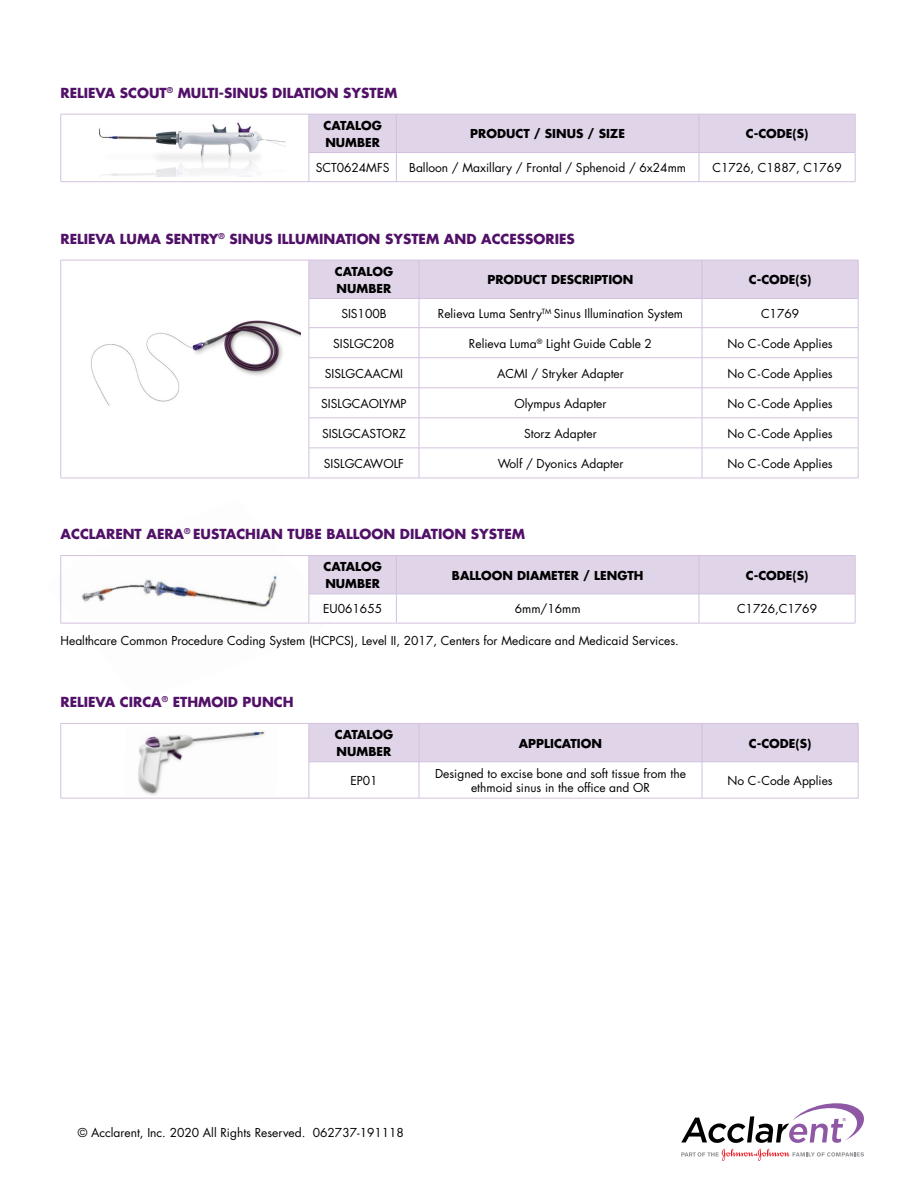
<style>
.page{position:relative;width:918px;height:1188px;background:#fff}
.page>*{position:absolute;margin:0;border:0;box-sizing:border-box;transform-origin:0 0}
.t1{font:700 13.5px "Futura Std";color:#521168}
.t2{font:12px/14.4px "Futura Std";color:#000;text-align:center}
.t3{font:700 12px/16.5px "Futura Std";color:#000}
.t4{font:800 3.9px "Futura Std";color:#8e58a4}
</style>
<div class="page">
<svg style="left:681px;top:1149px;width:183px;height:12px"></svg>
<svg style="left:681px;top:1103px;width:183px;height:40px"></svg>
<hr style="left:61px;top:478px;width:248px;height:1px;background:#d3c2df">
<hr style="left:61px;top:260px;width:248px;height:1px;background:#d3c2df">
<hr style="left:61px;top:260px;width:1px;height:39px;background:#d3c2df">
<svg style="left:61px;top:299px;width:1px;height:29px"></svg>
<svg style="left:309px;top:260px;width:550px;height:67px"></svg>
<hr style="left:61px;top:328px;width:1px;height:30px;background:#d3c2df">
<hr style="left:309px;top:327px;width:110px;height:1px;background:#d3c2df">
<hr style="left:309px;top:328px;width:1px;height:30px;background:#d3c2df">
<hr style="left:419px;top:327px;width:283px;height:1px;background:#d3c2df">
<hr style="left:419px;top:328px;width:1px;height:30px;background:#d3c2df">
<hr style="left:702px;top:327px;width:156px;height:1px;background:#d3c2df">
<hr style="left:702px;top:328px;width:1px;height:30px;background:#d3c2df">
<hr style="left:858px;top:328px;width:1px;height:30px;background:#d3c2df">
<hr style="left:61px;top:358px;width:1px;height:30px;background:#d3c2df">
<hr style="left:309px;top:357px;width:110px;height:1px;background:#d3c2df">
<hr style="left:309px;top:358px;width:1px;height:30px;background:#d3c2df">
<hr style="left:419px;top:357px;width:283px;height:1px;background:#d3c2df">
<hr style="left:419px;top:358px;width:1px;height:30px;background:#d3c2df">
<hr style="left:702px;top:357px;width:156px;height:1px;background:#d3c2df">
<hr style="left:702px;top:358px;width:1px;height:30px;background:#d3c2df">
<hr style="left:858px;top:358px;width:1px;height:30px;background:#d3c2df">
<hr style="left:61px;top:388px;width:1px;height:30px;background:#d3c2df">
<hr style="left:309px;top:388px;width:110px;height:1px;background:#d3c2df">
<hr style="left:309px;top:388px;width:1px;height:30px;background:#d3c2df">
<hr style="left:419px;top:388px;width:283px;height:1px;background:#d3c2df">
<hr style="left:419px;top:388px;width:1px;height:30px;background:#d3c2df">
<hr style="left:702px;top:388px;width:156px;height:1px;background:#d3c2df">
<hr style="left:702px;top:388px;width:1px;height:30px;background:#d3c2df">
<hr style="left:858px;top:388px;width:1px;height:30px;background:#d3c2df">
<hr style="left:61px;top:418px;width:1px;height:30px;background:#d3c2df">
<hr style="left:309px;top:418px;width:110px;height:1px;background:#d3c2df">
<hr style="left:309px;top:418px;width:1px;height:30px;background:#d3c2df">
<hr style="left:419px;top:418px;width:283px;height:1px;background:#d3c2df">
<hr style="left:419px;top:418px;width:1px;height:30px;background:#d3c2df">
<hr style="left:702px;top:418px;width:156px;height:1px;background:#d3c2df">
<hr style="left:702px;top:418px;width:1px;height:30px;background:#d3c2df">
<hr style="left:858px;top:418px;width:1px;height:30px;background:#d3c2df">
<hr style="left:61px;top:448px;width:1px;height:30px;background:#d3c2df">
<hr style="left:309px;top:448px;width:110px;height:1px;background:#d3c2df">
<hr style="left:309px;top:448px;width:1px;height:30px;background:#d3c2df">
<hr style="left:419px;top:448px;width:283px;height:1px;background:#d3c2df">
<hr style="left:419px;top:448px;width:1px;height:30px;background:#d3c2df">
<hr style="left:702px;top:448px;width:156px;height:1px;background:#d3c2df">
<hr style="left:702px;top:448px;width:1px;height:30px;background:#d3c2df">
<hr style="left:858px;top:448px;width:1px;height:30px;background:#d3c2df">
<hr style="left:309px;top:478px;width:110px;height:1px;background:#d3c2df">
<hr style="left:419px;top:478px;width:283px;height:1px;background:#d3c2df">
<hr style="left:702px;top:478px;width:156px;height:1px;background:#d3c2df">
<img style="left:90px;top:320px;width:210px;height:86px">
<img style="left:60px;top:555px;width:249px;height:69px">
<hr style="left:61px;top:623px;width:248px;height:1px;background:#d3c2df">
<hr style="left:61px;top:555px;width:248px;height:1px;background:#d3c2df">
<hr style="left:61px;top:556px;width:1px;height:38px;background:#d3c2df">
<hr style="left:309px;top:555px;width:87px;height:1px;background:#d3c2df">
<hr style="left:396px;top:555px;width:303px;height:1px;background:#d3c2df">
<hr style="left:699px;top:555px;width:156px;height:1px;background:#d3c2df">
<svg style="left:61px;top:594px;width:1px;height:29px"></svg>
<svg style="left:309px;top:556px;width:547px;height:67px"></svg>
<hr style="left:309px;top:623px;width:87px;height:1px;background:#d3c2df">
<hr style="left:396px;top:623px;width:303px;height:1px;background:#d3c2df">
<hr style="left:699px;top:623px;width:156px;height:1px;background:#d3c2df">
<hr style="left:61px;top:181px;width:248px;height:1px;background:#d3c2df">
<hr style="left:61px;top:114px;width:248px;height:1px;background:#d3c2df">
<hr style="left:61px;top:114px;width:1px;height:39px;background:#d3c2df">
<svg style="left:61px;top:153px;width:1px;height:28px"></svg>
<svg style="left:309px;top:114px;width:547px;height:68px"></svg>
<hr style="left:309px;top:181px;width:87px;height:1px;background:#d3c2df">
<hr style="left:396px;top:181px;width:303px;height:1px;background:#d3c2df">
<hr style="left:699px;top:181px;width:156px;height:1px;background:#d3c2df">
<img style="left:98px;top:122px;width:187px;height:55px">
<div style="left:310px;top:724px;width:548px;height:38px;background:#e0d4e9"></div>
<hr style="left:61px;top:798px;width:248px;height:1px;background:#d3c2df">
<hr style="left:61px;top:723px;width:248px;height:1px;background:#d3c2df">
<hr style="left:61px;top:724px;width:1px;height:38px;background:#d3c2df">
<hr style="left:309px;top:723px;width:110px;height:1px;background:#d3c2df">
<hr style="left:309px;top:724px;width:1px;height:38px;background:#d3c2df">
<hr style="left:419px;top:723px;width:283px;height:1px;background:#d3c2df">
<hr style="left:419px;top:724px;width:1px;height:38px;background:#d3c2df">
<hr style="left:702px;top:723px;width:156px;height:1px;background:#d3c2df">
<hr style="left:702px;top:724px;width:1px;height:38px;background:#d3c2df">
<hr style="left:858px;top:724px;width:1px;height:38px;background:#d3c2df">
<hr style="left:61px;top:762px;width:1px;height:36px;background:#d3c2df">
<hr style="left:309px;top:762px;width:110px;height:1px;background:#d3c2df">
<hr style="left:309px;top:762px;width:1px;height:36px;background:#d3c2df">
<hr style="left:419px;top:762px;width:283px;height:1px;background:#d3c2df">
<hr style="left:419px;top:762px;width:1px;height:36px;background:#d3c2df">
<hr style="left:702px;top:762px;width:156px;height:1px;background:#d3c2df">
<hr style="left:702px;top:762px;width:1px;height:36px;background:#d3c2df">
<hr style="left:858px;top:762px;width:1px;height:36px;background:#d3c2df">
<hr style="left:309px;top:798px;width:110px;height:1px;background:#d3c2df">
<hr style="left:419px;top:798px;width:283px;height:1px;background:#d3c2df">
<hr style="left:702px;top:798px;width:156px;height:1px;background:#d3c2df">
<img style="left:138px;top:731px;width:127px;height:64px">
<p class="t1" style="left:61px;top:83px;width:338px">RELIEVA SCOUT<sup>®</sup> MULTI-SINUS DILATION SYSTEM</p>
<p class="t3" style="left:323px;top:117px;width:60px">CATALOG<br>NUMBER</p>
<p class="t3" style="left:470px;top:125px;width:156px">PRODUCT / SINUS / SIZE</p>
<p class="t3" style="left:746px;top:125px;width:64px">C-CODE(S)</p>
<p class="t2" style="left:316px;top:161px;width:75px">SCT0624MFS</p>
<p class="t2" style="left:409px;top:161px;width:278px">Balloon / Maxillary / Frontal / Sphenoid / 6x24mm</p>
<p class="t2" style="left:712px;top:161px;width:131px">C1726, C1887, C1769</p>
<p class="t1" style="left:61px;top:229px;width:516px">RELIEVA LUMA SENTRY<sup>®</sup> SINUS ILLUMINATION SYSTEM AND ACCESSORIES</p>
<p class="t3" style="left:335px;top:263px;width:60px">CATALOG<br>NUMBER</p>
<p class="t3" style="left:488px;top:271px;width:147px">PRODUCT DESCRIPTION</p>
<p class="t3" style="left:749px;top:271px;width:64px">C-CODE(S)</p>
<p class="t2" style="left:341px;top:307px;width:47px">SIS100B</p>
<p class="t2" style="left:438px;top:307px;width:247px">Relieva Luma Sentry<sup>TM</sup> Sinus Illumination System</p>
<p class="t2" style="left:761px;top:307px;width:40px">C1769</p>
<p class="t2" style="left:333px;top:336px;width:63px">SISLGC208</p>
<p class="t2" style="left:469px;top:336px;width:185px">Relieva Luma<sup>®</sup> Light Guide Cable 2</p>
<p class="t2" style="left:727px;top:336px;width:107px">No C-Code Applies</p>
<p class="t2" style="left:325px;top:366px;width:80px">SISLGCAACMI</p>
<p class="t2" style="left:497px;top:366px;width:128px">ACMI / Stryker Adapter</p>
<p class="t2" style="left:727px;top:366px;width:107px">No C-Code Applies</p>
<p class="t2" style="left:321px;top:396px;width:87px">SISLGCAOLYMP</p>
<p class="t2" style="left:514px;top:396px;width:94px">Olympus Adapter</p>
<p class="t2" style="left:727px;top:396px;width:107px">No C-Code Applies</p>
<p class="t2" style="left:322px;top:426px;width:85px">SISLGCASTORZ</p>
<p class="t2" style="left:524px;top:426px;width:74px">Storz Adapter</p>
<p class="t2" style="left:727px;top:426px;width:107px">No C-Code Applies</p>
<p class="t2" style="left:324px;top:456px;width:82px">SISLGCAWOLF</p>
<p class="t2" style="left:498px;top:456px;width:127px">Wolf / Dyonics Adapter</p>
<p class="t2" style="left:727px;top:456px;width:107px">No C-Code Applies</p>
<p class="t1" style="left:61px;top:525px;width:466px">ACCLARENT AERA<sup>®</sup> EUSTACHIAN TUBE BALLOON DILATION SYSTEM</p>
<p class="t3" style="left:323px;top:559px;width:60px">CATALOG<br>NUMBER</p>
<p class="t3" style="left:452px;top:567px;width:193px">BALLOON DIAMETER / LENGTH</p>
<p class="t3" style="left:746px;top:567px;width:64px">C-CODE(S)</p>
<p class="t2" style="left:323px;top:602px;width:60px">EU061655</p>
<p class="t2" style="left:515px;top:602px;width:67px">6mm/16mm</p>
<p class="t2" style="left:737px;top:602px;width:82px">C1726,C1769</p>
<p class="t2" style="left:61px;top:633px;width:620px">Healthcare Common Procedure Coding System (HCPCS), Level II, 2017, Centers for Medicare and Medicaid Services.</p>
<p class="t1" style="left:61px;top:693px;width:235px">RELIEVA CIRCA<sup>®</sup> ETHMOID PUNCH</p>
<p class="t3" style="left:335px;top:726px;width:60px">CATALOG<br>NUMBER</p>
<p class="t3" style="left:519px;top:735px;width:85px">APPLICATION</p>
<p class="t3" style="left:749px;top:735px;width:64px">C-CODE(S)</p>
<p class="t2" style="left:350px;top:773px;width:29px">EP01</p>
<p class="t2" style="left:435px;top:766px;width:252px">Designed to excise bone and soft tissue from the ethmoid sinus in the office and OR</p>
<p class="t2" style="left:727px;top:773px;width:107px">No C-Code Applies</p>
<p class="t2" style="left:78px;top:1125px;width:328px">© Acclarent, Inc. 2020 All Rights Reserved. 062737-191118</p>
<p class="t4" style="left:843px;top:1118px;width:5px">®</p>
</div>
